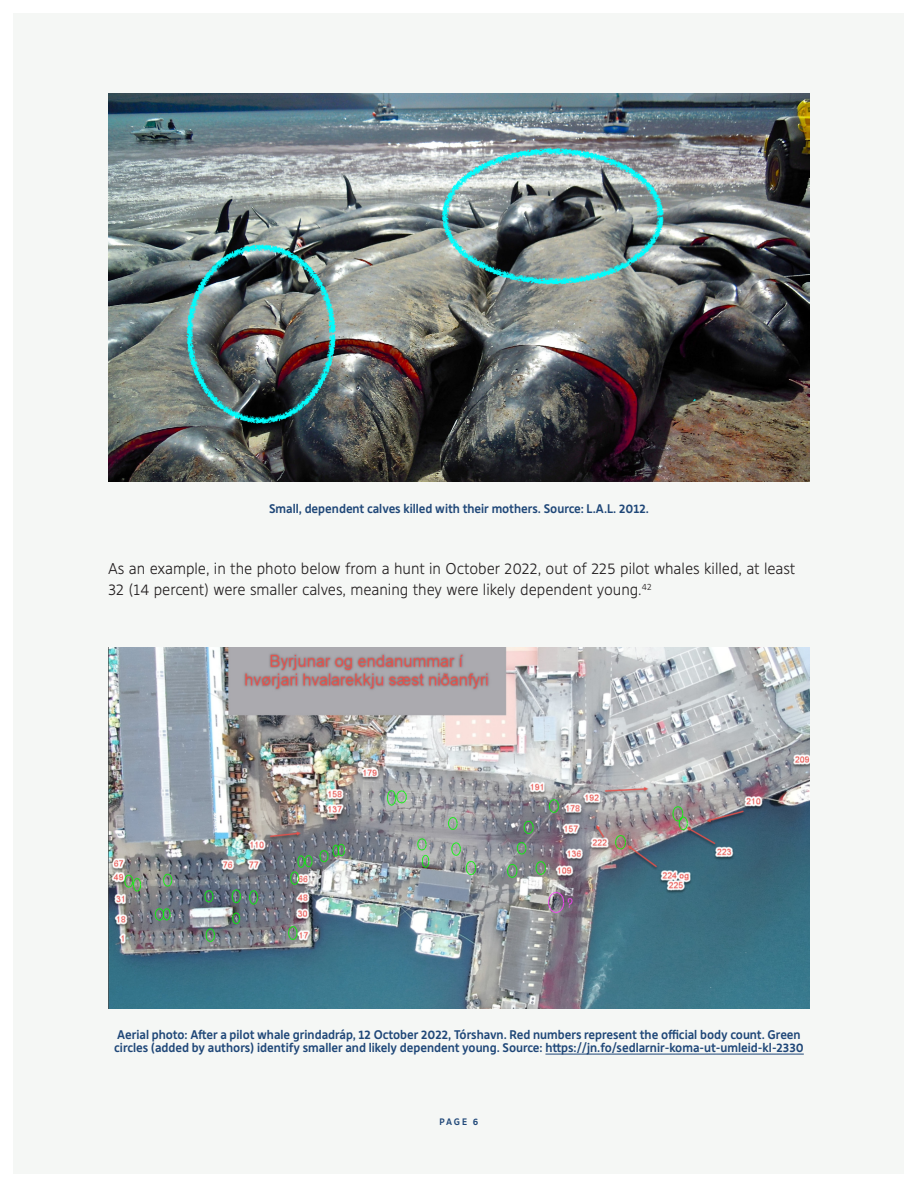
<style>
.page{position:relative;width:918px;height:1188px;background:#fff}
.page>*{position:absolute;margin:0;border:0;box-sizing:border-box;transform-origin:0 0}
.t1{font:300 15px/21px "Senza";color:#231f20}
.t2{font:700 12px/13.5px "Senza";color:#1f4778}
.t3{font:700 9px "Senza";color:#1f4778}
</style>
<div class="page">
<div style="left:14px;top:14px;width:890px;height:1160px;background:#f5f7f5"></div>
<img style="left:108px;top:93px;width:702px;height:389px">
<img style="left:108px;top:648px;width:702px;height:360px">
<hr style="left:545px;top:1054px;width:259px;height:1px;background:#1f4778">
<p class="t2" style="left:269px;top:502px;width:381px">Small, dependent calves killed with their mothers. Source: L.A.L. 2012.</p>
<p class="t1" style="left:108px;top:558px;width:689px">As an example, in the photo below from a hunt in October 2022, out of 225 pilot whales killed, at least<br>32 (14 percent) were smaller calves, meaning they were likely dependent young.<sup>42</sup></p>
<p class="t2" style="left:114px;top:1028px;width:691px">Aerial photo: After a pilot whale grindadráp, 12 October 2022, Tórshavn. Red numbers represent the official body count. Green circles (added by authors) identify smaller and likely dependent young. Source: https://jn.fo/sedlarnir-koma-ut-umleid-kl-2330</p>
<p class="t3" style="left:439px;top:1116px;width:41px">PAGE 6</p>
</div>
